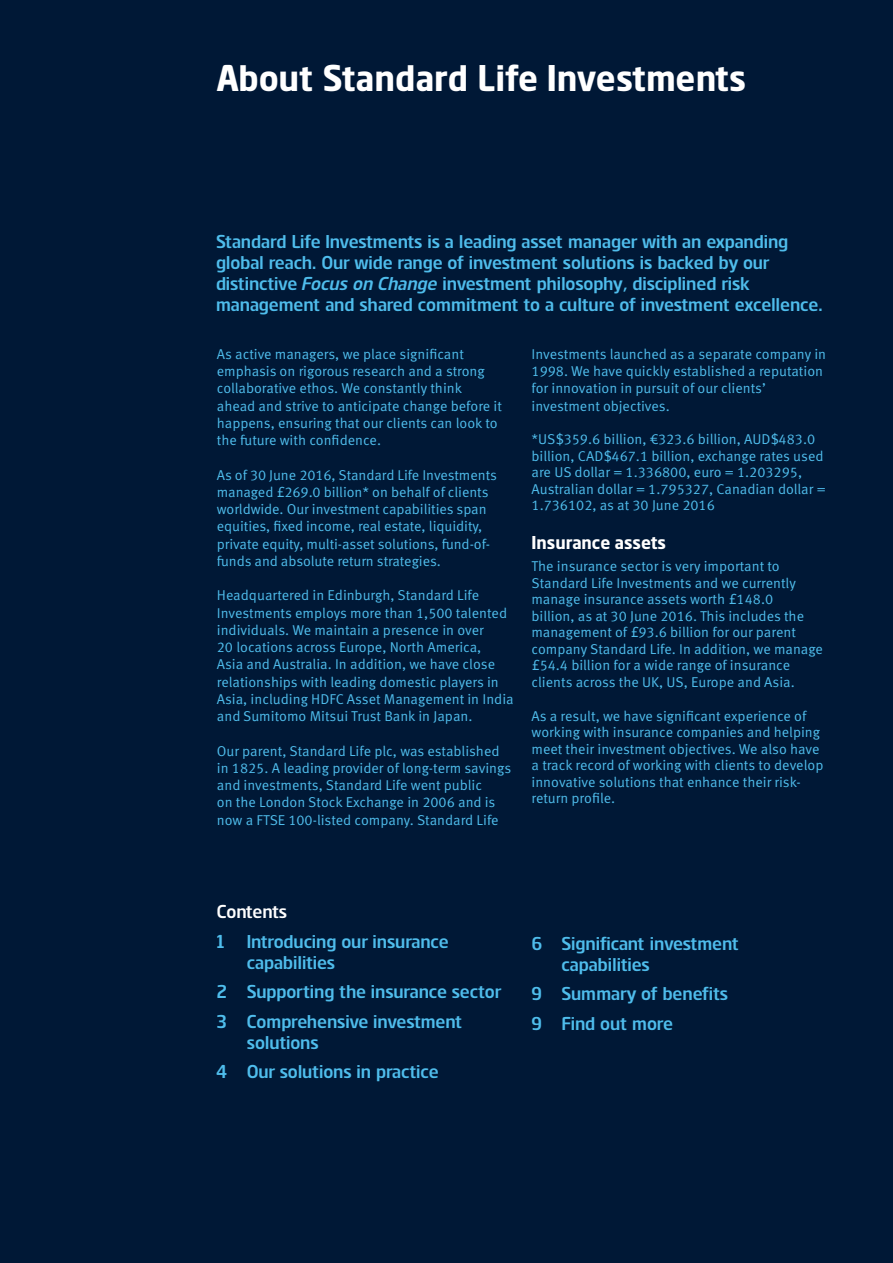
<style>
.page{position:relative;width:893px;height:1263px;background:#001836}
.page>*{position:absolute;margin:0;border:0;box-sizing:border-box;transform-origin:0 0}
.MAIN_HEADING{font:700 36px "Standard Life";color:#fff}
.Introductory_Copy{font:18px/21px "Standard Life";color:#4fbdec}
.Contents_Level_1{font:18px/21px "Standard Life";color:#4fbdec}
.Sub_heading_1{font:700 18px "Standard Life";color:#fff}
.Contents_Level_1-2{font:18px "Standard Life";color:#fff}
.Body_text_9_5{font:14.25px/17.2px "Meta Standard Life Pro TF Norm";color:#4fbdec}
.s1{font-style:italic}
</style>
<div class="page">
<p class="MAIN_HEADING" style="left:216px;top:56px;width:531px">About Standard Life Investments</p>
<p class="Introductory_Copy" style="left:216px;top:230px;width:608px">Standard Life Investments is a leading asset manager with an expanding global reach. Our wide range of investment solutions is backed by our distinctive <span class="s1">Focus on Change</span> investment philosophy, disciplined risk management and shared commitment to a culture of investment excellence.</p>
<p class="Body_text_9_5" style="left:217px;top:344px;width:287px">As active managers, we place significant emphasis on rigorous research and a strong collaborative ethos. We constantly think ahead and strive to anticipate change before it happens, ensuring that our clients can look to the future with confidence.</p>
<p class="Body_text_9_5" style="left:217px;top:465px;width:282px">As of 30 June 2016, Standard Life Investments managed £269.0 billion* on behalf of clients worldwide. Our investment capabilities span equities, fixed income, real estate, liquidity, private equity, multi-asset solutions, fund-of&shy;funds and absolute return strategies.</p>
<p class="Body_text_9_5" style="left:217px;top:586px;width:298px">Headquartered in Edinburgh, Standard Life Investments employs more than 1,500 talented individuals. We maintain a presence in over<br>20 locations across Europe, North America,<br>Asia and Australia. In addition, we have close relationships with leading domestic players in Asia, including HDFC Asset Management in India and Sumitomo Mitsui Trust Bank in Japan.</p>
<p class="Body_text_9_5" style="left:217px;top:741px;width:296px">Our parent, Standard Life plc, was established in 1825. A leading provider of long-term savings and investments, Standard Life went public<br>on the London Stock Exchange in 2006 and is now a FTSE 100-listed company. Standard Life</p>
<p class="Body_text_9_5" style="left:531px;top:344px;width:296px">Investments launched as a separate company in 1998. We have quickly established a reputation for innovation in pursuit of our clients’ investment objectives.</p>
<p class="Body_text_9_5" style="left:531px;top:430px;width:296px;line-height:16.5px">*US$359.6 billion, €323.6 billion, AUD$483.0 billion, CAD$467.1 billion, exchange rates used are US dollar = 1.336800, euro = 1.203295, Australian dollar = 1.795327, Canadian dollar = 1.736102, as at 30 June 2016</p>
<p class="Sub_heading_1" style="left:531px;top:531px;width:136px">Insurance assets</p>
<p class="Body_text_9_5" style="left:531px;top:557px;width:293px;line-height:16.5px">The insurance sector is very important to Standard Life Investments and we currently manage insurance assets worth £148.0<br>billion, as at 30 June 2016. This includes the management of £93.6 billion for our parent company Standard Life. In addition, we manage £54.4 billion for a wide range of insurance clients across the UK, US, Europe and Asia.</p>
<p class="Body_text_9_5" style="left:531px;top:707px;width:293px;line-height:16.5px">As a result, we have significant experience of working with insurance companies and helping meet their investment objectives. We also have a track record of working with clients to develop innovative solutions that enhance their risk&shy;return profile.</p>
<p class="Contents_Level_1-2" style="left:217px;top:900px;width:72px">Contents</p>
<p class="Contents_Level_1" style="left:217px;top:930px;width:9px">1</p>
<p class="Contents_Level_1" style="left:247px;top:930px;width:203px">Introducing our insurance capabilities</p>
<p class="Contents_Level_1" style="left:217px;top:981px;width:286px">2 Supporting the insurance sector</p>
<p class="Contents_Level_1" style="left:247px;top:1011px;width:217px;text-indent:-30px">3 Comprehensive investment solutions</p>
<p class="Contents_Level_1" style="left:217px;top:1061px;width:223px">4 Our solutions in practice</p>
<p class="Contents_Level_1" style="left:561px;top:932px;width:178px;text-indent:-30px">6 Significant investment capabilities</p>
<p class="Contents_Level_1" style="left:531px;top:983px;width:198px">9 Summary of benefits</p>
<p class="Contents_Level_1" style="left:531px;top:1012px;width:143px">9 Find out more</p>
</div>
